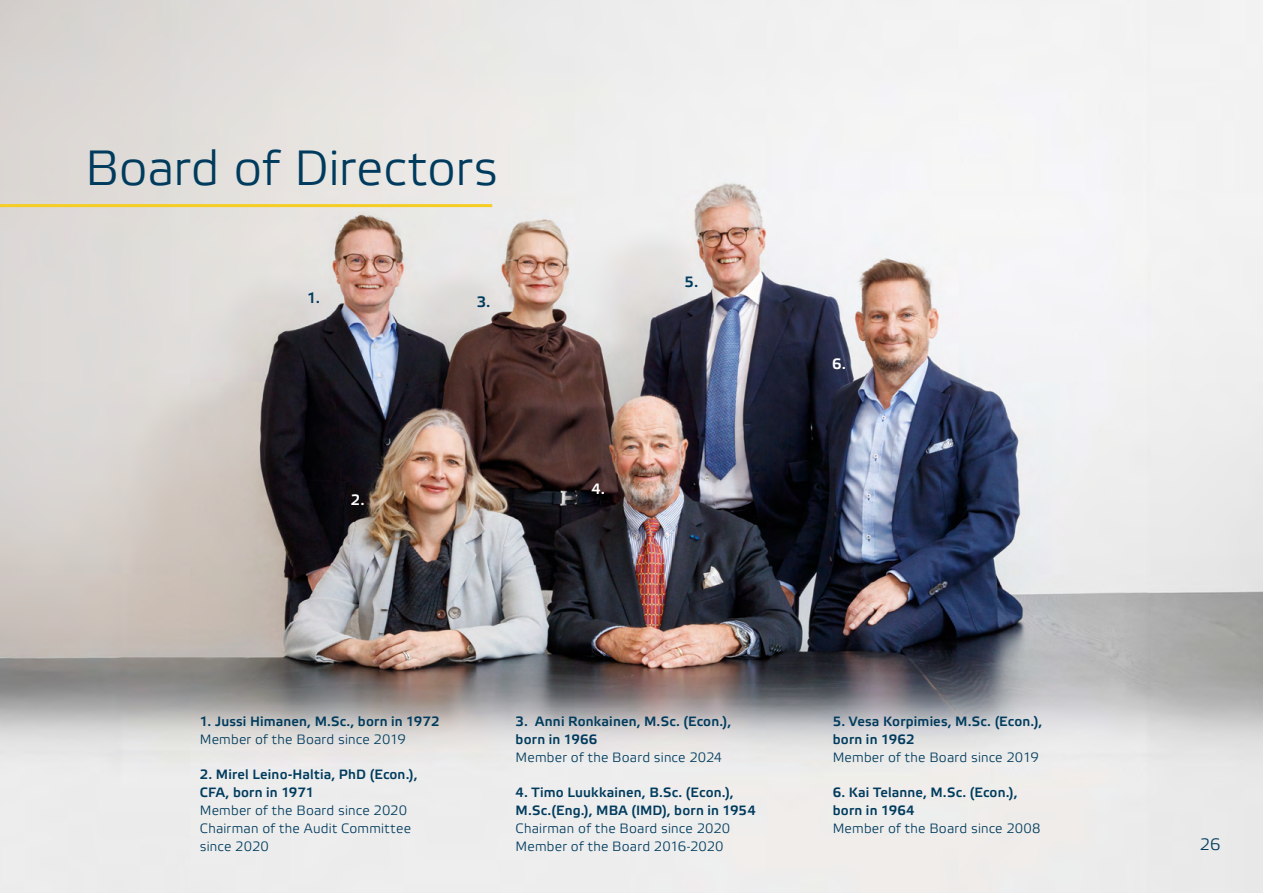
<style>
.page{position:relative;width:1263px;height:893px;background:#fff}
.page>*{position:absolute;margin:0;border:0;box-sizing:border-box;transform-origin:0 0}
.Pääotsikko_sivut{font:49.5px "Etelka Light Pro";letter-spacing:-.005em;color:#003b5d}
.t1{font:16.5px "Etelka Light Pro";color:#003b5d}
.Numerot{font:15px "Etelka Medium Pro";color:#003b5d}
.Numerot-2{font:15px "Etelka Medium Pro";color:#fff}
.Nimilista{font:13.5px/18px "Etelka Medium Pro";letter-spacing:.015em;color:#003b5d}
.Nimilista-2{font:13.5px/18px "Etelka Light Pro";letter-spacing:.015em;color:#003b5d}
.s1{font-family:"Etelka Light Pro"}
.s2{font-family:"Etelka Medium Pro"}
</style>
<div class="page">
<img style="left:0;top:0;width:1263px;height:893px">
<hr style="left:0;top:204px;width:492px;height:3px;background:#f5cd23">
<p class="Pääotsikko_sivut" style="left:85px;top:141px;width:415px">Board of Directors</p>
<p class="Numerot" style="left:307px;top:289px;width:12px">1.</p>
<p class="Numerot-2" style="left:351px;top:492px;width:13px">2.</p>
<p class="Numerot" style="left:477px;top:293px;width:13px">3.</p>
<p class="Numerot-2" style="left:591px;top:480px;width:13px">4.</p>
<p class="Numerot" style="left:685px;top:274px;width:13px">5.</p>
<p class="Numerot-2" style="left:832px;top:356px;width:13px">6.</p>
<p class="Nimilista" style="left:200px;top:713px;width:241px">1. Jussi Himanen, M.Sc., born in 1972<br><span class="s1">Member of the Board since 2019</span></p>
<p class="Nimilista-2" style="left:200px;top:767px;width:219px"><span class="s2">2. Mirel Leino-Haltia, PhD (Econ.),<br>CFA, born in 1971<br></span>Member of the Board since 2020<br>Chairman of the Audit Committee since 2020</p>
<p class="Nimilista" style="left:516px;top:713px;width:217px">3. Anni Ronkainen, M.Sc. (Econ.), born in 1966<br><span class="s1">Member of the Board since 2024</span></p>
<p class="Nimilista" style="left:516px;top:784px;width:242px">4. Timo Luukkainen, B.Sc. (Econ.), M.Sc.(Eng.), MBA (IMD), born in 1954<br><span class="s1">Chairman of the Board since 2020<br>Member of the Board 2016-2020</span></p>
<p class="Nimilista" style="left:833px;top:713px;width:211px">5. Vesa Korpimies, M.Sc. (Econ.), born in 1962<br><span class="s1">Member of the Board since 2019</span></p>
<p class="Nimilista" style="left:833px;top:784px;width:209px">6. Kai Telanne, M.Sc. (Econ.), born in 1964<br><span class="s1">Member of the Board since 2008</span></p>
<p class="t1" style="left:1200px;top:836px;width:22px">26</p>
</div>
